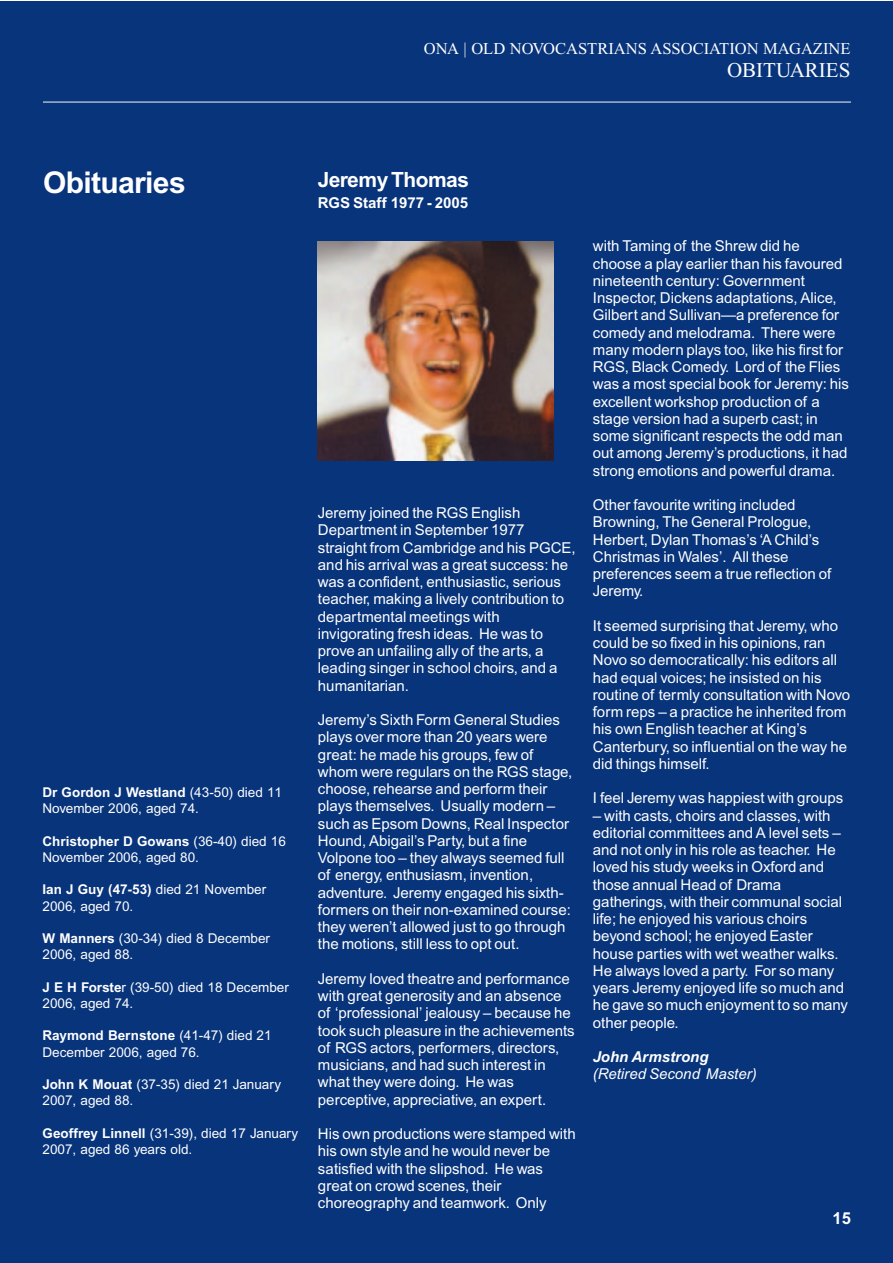
<style>
.page{position:relative;width:893px;height:1263px;background:#fff}
.page>*{position:absolute;margin:0;border:0;box-sizing:border-box;transform-origin:0 0}
.t1{font:700 30px "Arial";letter-spacing:-.02em;color:#fff}
.t2{font:700 21px "Arial";letter-spacing:-.03em;color:#fff}
.t3{font:21px "Times New Roman";color:#fff}
.t4{font:16.5px "Times New Roman";color:#fff}
.t5{font:700 16.5px "Arial";color:#fff}
.t6{font:15px/17.2px "Arial";color:#fff}
.t7{font:italic 15px "Arial";color:#fff}
.t8{font:700 15px "Arial";color:#fff}
.t9{font:italic 700 15px "Arial";color:#fff}
.t10{font:13.5px/16.2px "Arial";color:#fff}
.s1{font-weight:700}
</style>
<div class="page">
<div style="left:0;top:1px;width:893px;height:1262px;background:#08347b"></div>
<hr style="left:43px;top:102px;width:808px;height:1px;background:#fbf8f2">
<img style="left:317px;top:241px;width:236px;height:219px">
<p class="t4" style="left:424px;top:43px;width:428px">ONA | OLD NOVOCASTRIANS ASSOCIATION MAGAZINE</p>
<h2 class="t3" style="left:727px;top:62px;width:125px">OBITUARIES</h2>
<h1 class="t1" style="left:43px;top:172px;width:144px">Obituaries</h1>
<p class="t10" style="left:43px;top:786px;width:241px"><span class="s1">Dr Gordon J Westland</span> (43-50) died 11<br>November 2006, aged 74.</p>
<p class="t10" style="left:43px;top:834px;width:245px"><span class="s1">Christopher D Gowans</span> (36-40) died 16<br>November 2006, aged 80.</p>
<p class="t10" style="left:43px;top:883px;width:225px"><span class="s1">Ian J Guy (47-53)</span> died 21 November<br>2006, aged 70.</p>
<p class="t10" style="left:43px;top:931px;width:229px"><span class="s1">W Manners</span> (30-34) died 8 December<br>2006, aged 88.</p>
<p class="t10" style="left:43px;top:980px;width:248px"><span class="s1">J E H Forste</span>r (39-50) died 18 December<br>2006, aged 74.</p>
<p class="t10" style="left:43px;top:1029px;width:231px"><span class="s1">Raymond Bernstone</span> (41-47) died 21<br>December 2006, aged 76.</p>
<p class="t10" style="left:43px;top:1077px;width:240px"><span class="s1">John K Mouat</span> (37-35) died 21 January<br>2007, aged 88.</p>
<p class="t10" style="left:43px;top:1126px;width:257px"><span class="s1">Geoffrey Linnell</span> (31-39), died 17 January<br>2007, aged 86 years old.</p>
<h2 class="t2" style="left:318px;top:172px;width:152px">Jeremy Thomas</h2>
<p class="t8" style="left:318px;top:197px;width:152px">RGS Staff 1977 - 2005</p>
<p class="t6" style="left:318px;top:506px;width:259px">Jeremy joined the RGS English Department in September 1977 straight from Cambridge and his PGCE, and his arrival was a great success: he was a confident, enthusiastic, serious teacher, making a lively contribution to departmental meetings with invigorating fresh ideas. He was to prove an unfailing ally of the arts, a leading singer in school choirs, and a humanitarian.</p>
<p class="t6" style="left:318px;top:713px;width:256px">Jeremy’s Sixth Form General Studies plays over more than 20 years were great: he made his groups, few of whom were regulars on the RGS stage, choose, rehearse and perform their plays themselves. Usually modern – such as Epsom Downs, Real Inspector Hound, Abigail’s Party, but a fine Volpone too – they always seemed full of energy, enthusiasm, invention, adventure. Jeremy engaged his sixth&shy;formers on their non-examined course: they weren’t allowed just to go through the motions, still less to opt out.</p>
<p class="t6" style="left:318px;top:971px;width:258px">Jeremy loved theatre and performance with great generosity and an absence of ‘professional’ jealousy – because he took such pleasure in the achievements of RGS actors, performers, directors, musicians, and had such interest in what they were doing. He was perceptive, appreciative, an expert.</p>
<p class="t6" style="left:318px;top:1127px;width:259px">His own productions were stamped with his own style and he would never be satisfied with the slipshod. He was great on crowd scenes, their choreography and teamwork. Only</p>
<p class="t6" style="left:593px;top:239px;width:258px">with Taming of the Shrew did he choose a play earlier than his favoured nineteenth century: Government Inspector, Dickens adaptations, Alice, Gilbert and Sullivan—a preference for comedy and melodrama. There were many modern plays too, like his first for RGS, Black Comedy. Lord of the Flies was a most special book for Jeremy: his excellent workshop production of a stage version had a superb cast; in some significant respects the odd man out among Jeremy’s productions, it had strong emotions and powerful drama.</p>
<p class="t6" style="left:593px;top:498px;width:240px">Other favourite writing included<br>Browning, The General Prologue,<br>Herbert, Dylan Thomas’s ‘A Child’s<br>Christmas in Wales’. All these preferences seem a true reflection of<br>Jeremy.</p>
<p class="t6" style="left:593px;top:618px;width:259px">It seemed surprising that Jeremy, who could be so fixed in his opinions, ran Novo so democratically: his editors all had equal voices; he insisted on his routine of termly consultation with Novo form reps – a practice he inherited from his own English teacher at King’s Canterbury, so influential on the way he did things himself.</p>
<p class="t6" style="left:593px;top:791px;width:252px">I feel Jeremy was happiest with groups</p>
<p class="t6" style="left:593px;top:808px;width:257px">– with casts, choirs and classes, with editorial committees and A level sets – and not only in his role as teacher. He loved his study weeks in Oxford and those annual Head of Drama gatherings, with their communal social life; he enjoyed his various choirs beyond school; he enjoyed Easter house parties with wet weather walks.<br>He always loved a party. For so many years Jeremy enjoyed life so much and he gave so much enjoyment to so many other people.</p>
<p class="t9" style="left:593px;top:1048px;width:117px">John Armstrong</p>
<p class="t7" style="left:593px;top:1069px;width:165px">(Retired Second Master)</p>
<p class="t5" style="left:833px;top:1212px;width:20px">15</p>
</div>
